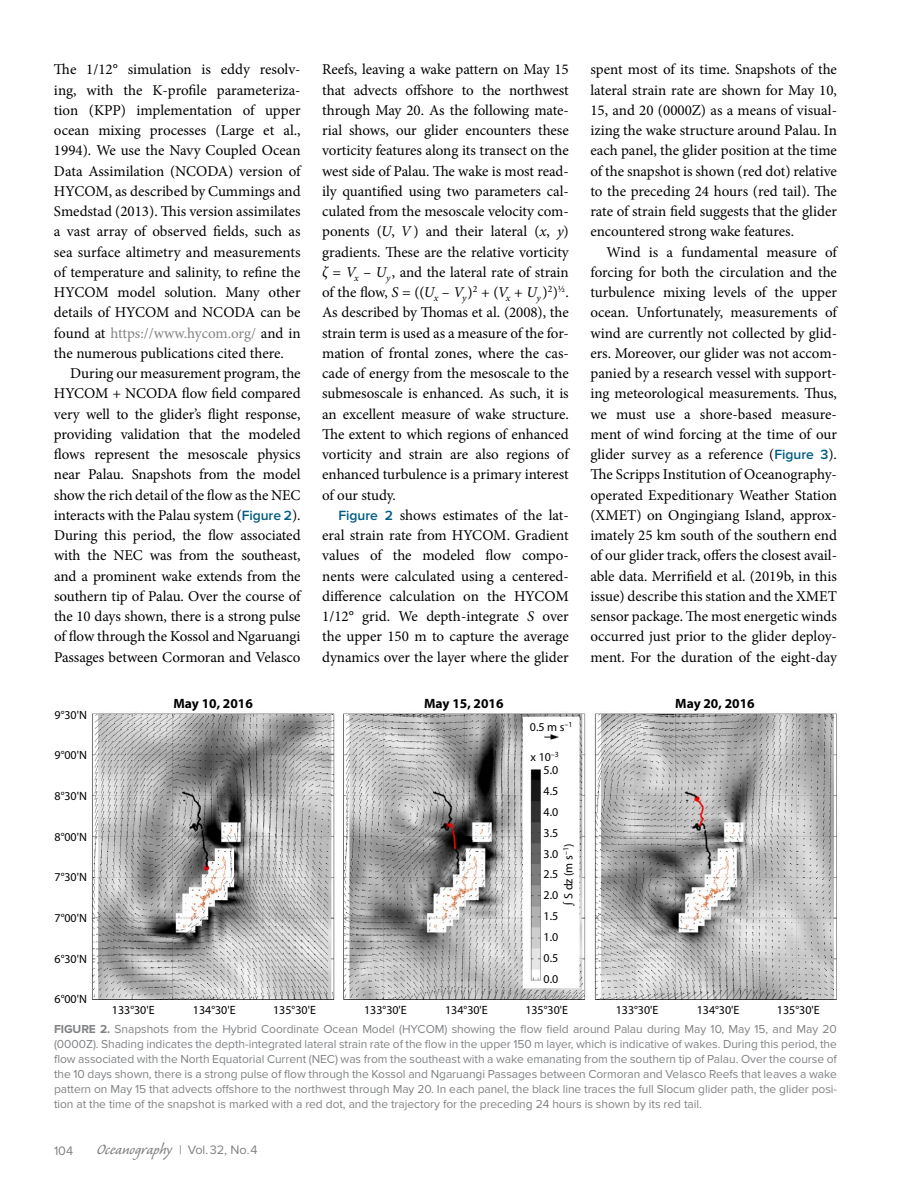
<style>
.page{position:relative;width:918px;height:1188px;background:#fff}
.page>*{position:absolute;margin:0;border:0;box-sizing:border-box;transform-origin:0 0}
.t1{font:18.75px "Caliban Std";color:#808285}
.t2{font:15px/20.2px "Minion Pro";letter-spacing:-.005em;color:#000;text-align:justify}
.t3{font:700 13.5px "Myriad Pro";color:#000}
.t4{font:12.75px "Proxima Nova";color:#808285}
.t5{font:12px/15px "Proxima Nova";letter-spacing:-.005em;color:#808285;text-align:justify}
.t6{font:12px/21px "Myriad Pro";color:#000;text-align:justify}
.s1{color:#808285}
.s2{font-family:"Proxima Nova";font-weight:600;font-size:13.8px;color:#005c83}
.s3{font-style:italic}
.s4{font-family:"Minion Pro"}
.s5{font-weight:700}
.s6{font-family:"Proxima Nova";font-size:12.75px}
</style>
<div class="page">
<img style="left:343px;top:713px;width:494px;height:287px">
<img style="left:92px;top:713px;width:243px;height:287px">
<p class="t2" style="left:54px;top:59px;width:248px">The 1/12° simulation is eddy resolv&shy;ing, with the K-profile parameteriza&shy;tion (KPP) implementation of upper ocean mixing processes (Large et al., 1994). We use the Navy Coupled Ocean Data Assimilation (NCODA) version of HYCOM, as described by Cummings and Smedstad (2013). This version assimilates a vast array of observed fields, such as sea surface altimetry and measurements of temperature and salinity, to refine the HYCOM model solution. Many other details of HYCOM and NCODA can be found at <span class="s1">https://www.hycom.org/</span> and in the numerous publications cited there.</p>
<p class="t2" style="left:54px;top:363px;width:248px;text-indent:16px">During our measurement program, the HYCOM + NCODA flow field compared very well to the glider’s flight response, providing validation that the modeled flows represent the mesoscale physics near Palau. Snapshots from the model show the rich detail of the flow as the NEC interacts with the Palau system (<span class="s2">Figure 2</span>).<br>During this period, the flow associated with the NEC was from the southeast, and a prominent wake extends from the southern tip of Palau. Over the course of the 10 days shown, there is a strong pulse of flow through the Kossol and Ngaruangi Passages between Cormoran and Velasco</p>
<p class="t2" style="left:322px;top:59px;width:248px">Reefs, leaving a wake pattern on May 15 that advects offshore to the northwest through May 20. As the following mate&shy;rial shows, our glider encounters these vorticity features along its transect on the west side of Palau. The wake is most read&shy;ily quantified using two parameters cal&shy;culated from the mesoscale velocity com&shy;ponents (<span class="s3">U</span>, <span class="s3">V</span> ) and their lateral (<span class="s3">x</span>, <span class="s3">y</span>) gradients. These are the relative vorticity <span class="s3">ζ</span> = <span class="s3">V</span><sub>x</sub> – <span class="s3">U</span><sub>y</sub> , and the lateral rate of strain of the flow, <span class="s3">S</span> = ((<span class="s3">U</span><sub>x</sub> – <span class="s3">V</span><sub>y</sub> )<sup>2</sup> + (<span class="s3">V</span><sub>x</sub> + <span class="s3">U</span><sub>y</sub> )<sup>2</sup>)<sup>½</sup>.<br>As described by Thomas et al. (2008), the strain term is used as a measure of the for&shy;mation of frontal zones, where the cas&shy;cade of energy from the mesoscale to the submesoscale is enhanced. As such, it is an excellent measure of wake structure.<br>The extent to which regions of enhanced vorticity and strain are also regions of enhanced turbulence is a primary interest of our study.</p>
<p class="t2" style="left:322px;top:505px;width:248px;text-indent:16px"><span class="s2">Figure 2</span> shows estimates of the lat&shy;eral strain rate from HYCOM. Gradient values of the modeled flow compo&shy;nents were calculated using a centered&shy;difference calculation on the HYCOM 1/12° grid. We depth-integrate <span class="s3">S</span> over the upper 150 m to capture the average dynamics over the layer where the glider</p>
<p class="t2" style="left:590px;top:59px;width:248px">spent most of its time. Snapshots of the lateral strain rate are shown for May 10, 15, and 20 (0000Z) as a means of visual&shy;izing the wake structure around Palau. In each panel, the glider position at the time of the snapshot is shown (red dot) relative to the preceding 24 hours (red tail). The rate of strain field suggests that the glider encountered strong wake features.</p>
<p class="t2" style="left:590px;top:242px;width:248px;text-indent:16px">Wind is a fundamental measure of forcing for both the circulation and the turbulence mixing levels of the upper ocean. Unfortunately, measurements of wind are currently not collected by glid&shy;ers. Moreover, our glider was not accom&shy;panied by a research vessel with support&shy;ing meteorological measurements. Thus, we must use a shore-based measure&shy;ment of wind forcing at the time of our glider survey as a reference (<span class="s2">Figure 3</span>).<br>The Scripps Institution of Oceanography&shy;operated Expeditionary Weather Station (XMET) on Ongingiang Island, approx&shy;imately 25 km south of the southern end of our glider track, offers the closest avail&shy;able data. Merrifield et al. (2019b, in this issue) describe this station and the XMET sensor package. The most energetic winds occurred just prior to the glider deploy&shy;ment. For the duration of the eight-day</p>
<p class="t6" style="left:55px;top:704px;width:34px">9°30'N</p>
<p class="t6" style="left:55px;top:745px;width:34px">9°00'N</p>
<p class="t6" style="left:55px;top:785px;width:34px">8°30'N</p>
<p class="t6" style="left:55px;top:826px;width:34px">8°00'N</p>
<p class="t6" style="left:55px;top:867px;width:34px">7°30'N</p>
<p class="t6" style="left:55px;top:907px;width:34px">7°00'N</p>
<p class="t6" style="left:55px;top:948px;width:34px">6°30'N</p>
<p class="t6" style="left:55px;top:989px;width:34px">6°00'N</p>
<p class="t6" style="left:112px;top:999px;width:44px">133°30'E</p>
<p class="t3" style="left:173px;top:694px;width:81px">May 10, 2016</p>
<p class="t3" style="left:424px;top:694px;width:81px">May 15, 2016</p>
<p class="t3" style="left:675px;top:694px;width:81px">May 20, 2016</p>
<p class="t6" style="left:530px;top:716px;width:44px">0.5 m s<sup>–1</sup></p>
<p class="t6" style="left:531px;top:746px;width:30px">x 10<sup>–3</sup></p>
<p class="t6" style="left:544px;top:759px;width:16px">5.0<br>4.5<br>4.0<br>3.5<br>3.0<br>2.5<br>2.0<br>1.5<br>1.0<br>0.5<br>0.0</p>
<p class="t6" style="left:558px;top:906px;width:63px;rotate:-90deg"><span class="s4">∫</span> S dz (m s<sup>–1</sup>)</p>
<p class="t6" style="left:273px;top:999px;width:44px">135°30'E</p>
<p class="t6" style="left:445px;top:999px;width:44px">134°30'E</p>
<p class="t6" style="left:525px;top:999px;width:44px">135°30'E</p>
<p class="t6" style="left:697px;top:999px;width:44px">134°30'E</p>
<p class="t6" style="left:777px;top:999px;width:44px">135°30'E</p>
<p class="t6" style="left:193px;top:999px;width:44px">134°30'E</p>
<p class="t6" style="left:364px;top:999px;width:44px">133°30'E</p>
<p class="t6" style="left:616px;top:999px;width:44px">133°30'E</p>
<p class="t5" style="left:54px;top:1021px;width:785px"><span class="s5">FIGURE 2.</span> Snapshots from the Hybrid Coordinate Ocean Model (HYCOM) showing the flow field around Palau during May 10, May 15, and May 20 (0000Z). Shading indicates the depth-integrated lateral strain rate of the flow in the upper 150 m layer, which is indicative of wakes. During this period, the flow associated with the North Equatorial Current (NEC) was from the southeast with a wake emanating from the southern tip of Palau. Over the course of the 10 days shown, there is a strong pulse of flow through the Kossol and Ngaruangi Passages between Cormoran and Velasco Reefs that leaves a wake pattern on May 15 that advects offshore to the northwest through May 20. In each panel, the black line traces the full Slocum glider path, the glider posi&shy;tion at the time of the snapshot is marked with a red dot, and the trajectory for the preceding 24 hours is shown by its red tail.</p>
<p class="t4" style="left:54px;top:1143px;width:21px">104</p>
<p class="t1" style="left:97px;top:1140px;width:162px">Oceanography <span class="s6">| Vol.32, No.4</span></p>
</div>
